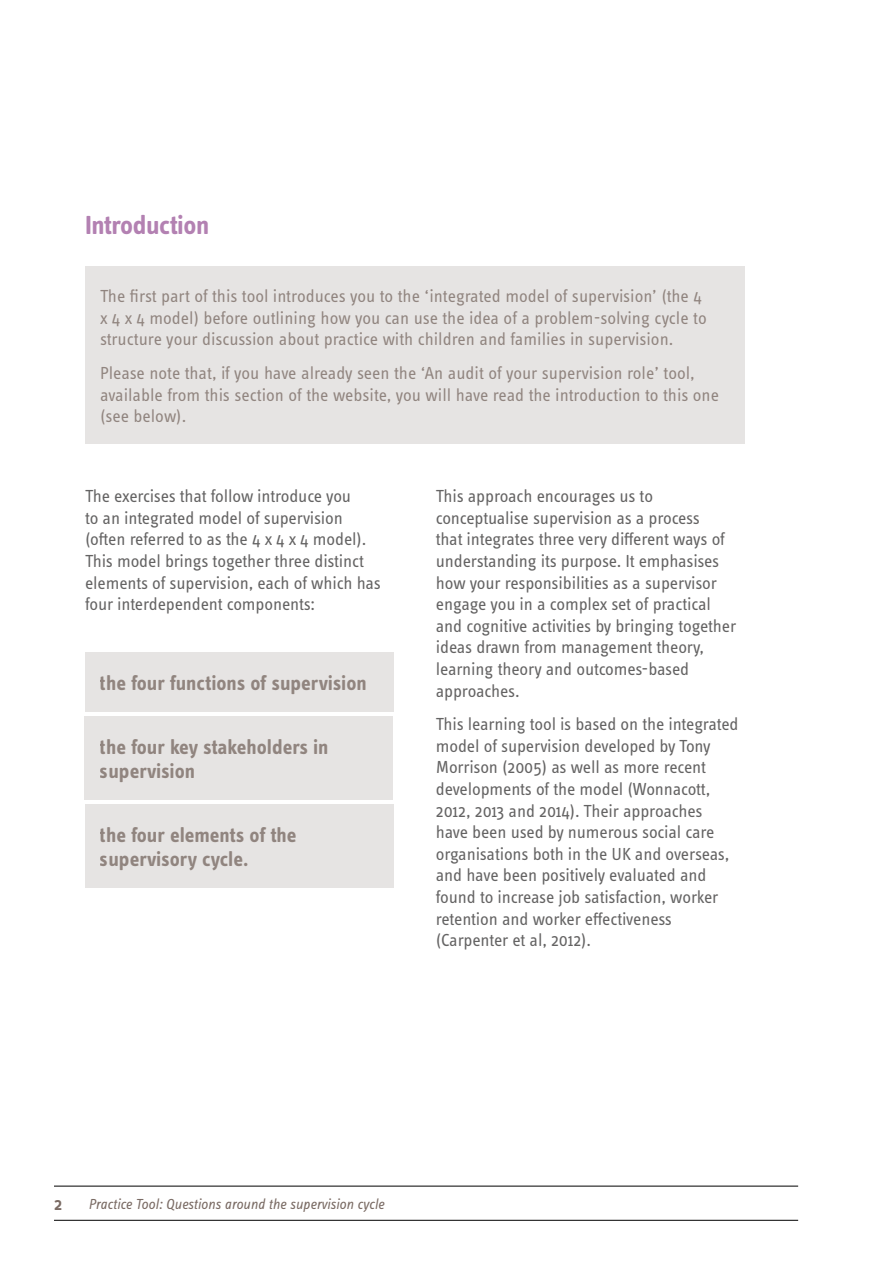
<style>
.page{position:relative;width:893px;height:1263px;background:#fff}
.page>*{position:absolute;margin:0;border:0;box-sizing:border-box;transform-origin:0 0}
.t1{font:700 27px "Info Text Pro";letter-spacing:-.015em;color:#b381b2}
.t2{font:700 21px/24px "Info Text Pro";color:#877a74}
.t3{font:18px/21.6px "Info Text Pro";letter-spacing:-.01em;color:#646363}
.t4{font:18px/21.6px "Info Text Pro";color:#877a74}
.t5{font:600 18px "Info Text Pro";color:#7a6b64}
.t6{font:italic 15px "Info Text Pro";color:#7a6b64}
</style>
<div class="page">
<hr style="left:54px;top:1220px;width:744px;height:1px;background:#000">
<hr style="left:54px;top:1186px;width:744px;height:1px;background:#000">
<div style="left:85px;top:267px;width:659px;height:177px;background:#e4e1e0"></div>
<div style="left:85px;top:652px;width:309px;height:60px;background:#e4e1e0"></div>
<div style="left:85px;top:716px;width:308px;height:83px;background:#e4e1e0"></div>
<div style="left:85px;top:804px;width:309px;height:83px;background:#e4e1e0"></div>
<h1 class="t1" style="left:85px;top:209px;width:126px">Introduction</h1>
<p class="t4" style="left:100px;top:285px;width:608px">The first part of this tool introduces you to the ‘integrated model of supervision’ (the 4 x 4 x 4 model) before outlining how you can use the idea of a problem-solving cycle to structure your discussion about practice with children and families in supervision.</p>
<p class="t4" style="left:100px;top:362px;width:620px">Please note that, if you have already seen the ‘An audit of your supervision role’ tool, available from this section of the website, you will have read the introduction to this one (see below).</p>
<p class="t3" style="left:85px;top:485px;width:297px">The exercises that follow introduce you<br>to an integrated model of supervision (often referred to as the 4 x 4 x 4 model).<br>This model brings together three distinct elements of supervision, each of which has four interdependent components:</p>
<p class="t3" style="left:436px;top:485px;width:302px">This approach encourages us to conceptualise supervision as a process<br>that integrates three very different ways of understanding its purpose. It emphasises how your responsibilities as a supervisor engage you in a complex set of practical and cognitive activities by bringing together ideas drawn from management theory, learning theory and outcomes-based approaches.</p>
<p class="t3" style="left:436px;top:713px;width:304px">This learning tool is based on the integrated model of supervision developed by Tony Morrison (2005) as well as more recent developments of the model (Wonnacott, 2012, 2013 and 2014). Their approaches have been used by numerous social care organisations both in the UK and overseas, and have been positively evaluated and found to increase job satisfaction, worker retention and worker effectiveness (Carpenter et al, 2012).</p>
<p class="t2" style="left:100px;top:671px;width:268px">the four functions of supervision</p>
<p class="t2" style="left:100px;top:735px;width:230px">the four key stakeholders in supervision</p>
<p class="t2" style="left:100px;top:822px;width:198px">the four elements of the supervisory cycle.</p>
<p class="t5" style="left:54px;top:1193px;width:10px">2</p>
<p class="t6" style="left:88px;top:1195px;width:298px">Practice Tool: Questions around the supervision cycle</p>
</div>
